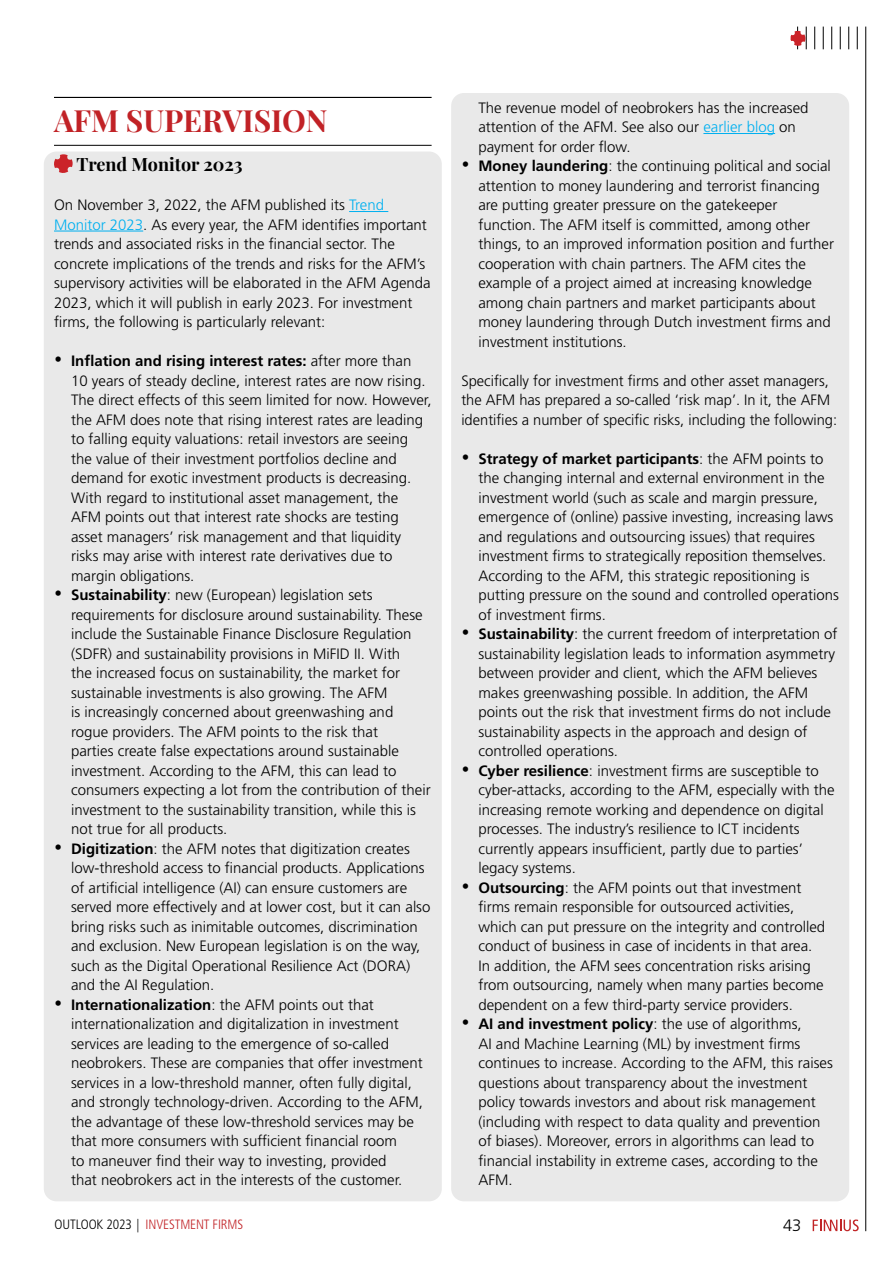
<style>
.page{position:relative;width:893px;height:1263px;background:#fff}
.page>*{position:absolute;margin:0;border:0;box-sizing:border-box;transform-origin:0 0}
.t1{font:700 30px "Playfair Display";color:#c12226}
.t2{font:700 18px "Playfair Display";color:#000}
.t3{font:300 16.5px "Frutiger LT Std";color:#000}
.t4{font:300 15px/19.5px "Frutiger LT Std";color:#000}
.t5{font:300 condensed 13.5px "Frutiger LT Std";letter-spacing:-.01em;color:#c12226}
.s1{color:#00b0f0}
.s2{font-weight:700}
.s3{color:#000}
</style>
<div class="page">
<hr style="left:865px;top:27px;width:1px;height:1204px;background:#000">
<svg style="left:857px;top:27px;width:1px;height:22px"></svg>
<svg style="left:848px;top:27px;width:1px;height:22px"></svg>
<svg style="left:840px;top:27px;width:1px;height:22px"></svg>
<svg style="left:831px;top:27px;width:1px;height:22px"></svg>
<svg style="left:823px;top:27px;width:1px;height:22px"></svg>
<svg style="left:814px;top:27px;width:1px;height:22px"></svg>
<svg style="left:790px;top:27px;width:17px;height:22px"></svg>
<svg style="left:813px;top:1219px;width:46px;height:12px"></svg>
<div style="left:44px;top:152px;width:398px;height:1049px;background:#e9e9e9;border-radius:13px"></div>
<div style="left:451px;top:93px;width:398px;height:1108px;background:#e9e9e9;border-radius:13px"></div>
<hr style="left:54px;top:97px;width:378px;height:1px;background:#000">
<hr style="left:54px;top:145px;width:378px;height:1px;background:#000">
<hr style="left:349px;top:211px;width:39px;height:1px;background:#00b0f0">
<hr style="left:54px;top:231px;width:89px;height:1px;background:#00b0f0">
<svg style="left:54px;top:154px;width:19px;height:19px"></svg>
<hr style="left:703px;top:133px;width:72px;height:1px;background:#00b0f0">
<h1 class="t1" style="left:54px;top:97px;width:275px">AFM SUPERVISION</h1>
<p class="t2" style="left:76px;top:150px;width:168px">Trend Monitor 2023</p>
<p class="t4" style="left:54px;top:195px;width:378px">On November 3, 2022, the AFM published its <span class="s1">Trend Monitor 2023</span>. As every year, the AFM identifies important trends and associated risks in the financial sector. The concrete implications of the trends and risks for the AFM’s supervisory activities will be elaborated in the AFM Agenda 2023, which it will publish in early 2023. For investment firms, the following is particularly relevant:</p>
<p class="t4" style="left:71px;top:351px;width:362px;text-indent:-17px">• <span class="s2">Inflation and rising interest rates:</span> after more than 10 years of steady decline, interest rates are now rising.<br>The direct effects of this seem limited for now. However, the AFM does note that rising interest rates are leading to falling equity valuations: retail investors are seeing the value of their investment portfolios decline and demand for exotic investment products is decreasing.<br>With regard to institutional asset management, the AFM points out that interest rate shocks are testing asset managers’ risk management and that liquidity risks may arise with interest rate derivatives due to margin obligations.</p>
<p class="t4" style="left:71px;top:585px;width:361px;text-indent:-17px">• <span class="s2">Sustainability</span>: new (European) legislation sets requirements for disclosure around sustainability. These include the Sustainable Finance Disclosure Regulation (SDFR) and sustainability provisions in MiFID II. With<br>the increased focus on sustainability, the market for sustainable investments is also growing. The AFM<br>is increasingly concerned about greenwashing and rogue providers. The AFM points to the risk that<br>parties create false expectations around sustainable investment. According to the AFM, this can lead to consumers expecting a lot from the contribution of their investment to the sustainability transition, while this is not true for all products.</p>
<p class="t4" style="left:71px;top:839px;width:361px;text-indent:-17px">• <span class="s2">Digitization</span>: the AFM notes that digitization creates low-threshold access to financial products. Applications of artificial intelligence (AI) can ensure customers are served more effectively and at lower cost, but it can also bring risks such as inimitable outcomes, discrimination and exclusion. New European legislation is on the way, such as the Digital Operational Resilience Act (DORA) and the AI Regulation.</p>
<p class="t4" style="left:71px;top:995px;width:354px;text-indent:-17px">• <span class="s2">Internationalization</span>: the AFM points out that internationalization and digitalization in investment services are leading to the emergence of so-called neobrokers. These are companies that offer investment services in a low-threshold manner, often fully digital, and strongly technology-driven. According to the AFM, the advantage of these low-threshold services may be that more consumers with sufficient financial room<br>to maneuver find their way to investing, provided<br>that neobrokers act in the interests of the customer.</p>
<p class="t4" style="left:478px;top:98px;width:332px">The revenue model of neobrokers has the increased attention of the AFM. See also our <span class="s1">earlier blog</span> on payment for order flow.</p>
<p class="t4" style="left:478px;top:156px;width:357px;text-indent:-17px">• <span class="s2">Money laundering</span>: the continuing political and social attention to money laundering and terrorist financing are putting greater pressure on the gatekeeper function. The AFM itself is committed, among other things, to an improved information position and further cooperation with chain partners. The AFM cites the example of a project aimed at increasing knowledge among chain partners and market participants about money laundering through Dutch investment firms and investment institutions.</p>
<p class="t4" style="left:461px;top:371px;width:377px">Specifically for investment firms and other asset managers, the AFM has prepared a so-called ‘risk map’. In it, the AFM identifies a number of specific risks, including the following:</p>
<p class="t4" style="left:478px;top:449px;width:362px;text-indent:-17px">• <span class="s2">Strategy of market participants</span>: the AFM points to the changing internal and external environment in the investment world (such as scale and margin pressure, emergence of (online) passive investing, increasing laws and regulations and outsourcing issues) that requires investment firms to strategically reposition themselves.<br>According to the AFM, this strategic repositioning is putting pressure on the sound and controlled operations of investment firms.</p>
<p class="t4" style="left:478px;top:624px;width:361px;text-indent:-17px">• <span class="s2">Sustainability</span>: the current freedom of interpretation of sustainability legislation leads to information asymmetry between provider and client, which the AFM believes makes greenwashing possible. In addition, the AFM points out the risk that investment firms do not include sustainability aspects in the approach and design of controlled operations.</p>
<p class="t4" style="left:478px;top:761px;width:358px;text-indent:-17px">• <span class="s2">Cyber resilience</span>: investment firms are susceptible to cyber-attacks, according to the AFM, especially with the increasing remote working and dependence on digital processes. The industry’s resilience to ICT incidents currently appears insufficient, partly due to parties’ legacy systems.</p>
<p class="t4" style="left:478px;top:878px;width:348px;text-indent:-17px">• <span class="s2">Outsourcing</span>: the AFM points out that investment firms remain responsible for outsourced activities, which can put pressure on the integrity and controlled conduct of business in case of incidents in that area.<br>In addition, the AFM sees concentration risks arising from outsourcing, namely when many parties become dependent on a few third-party service providers.</p>
<p class="t4" style="left:478px;top:1014px;width:356px;text-indent:-17px">• <span class="s2">AI and investment policy</span>: the use of algorithms,<br>AI and Machine Learning (ML) by investment firms continues to increase. According to the AFM, this raises questions about transparency about the investment policy towards investors and about risk management (including with respect to data quality and prevention of biases). Moreover, errors in algorithms can lead to financial instability in extreme cases, according to the AFM.</p>
<p class="t5" style="left:55px;top:1216px;width:190px"><span class="s3">OUTLOOK 2023 |</span> INVESTMENT FIRMS</p>
<p class="t3" style="left:783px;top:1216px;width:20px">43</p>
</div>
